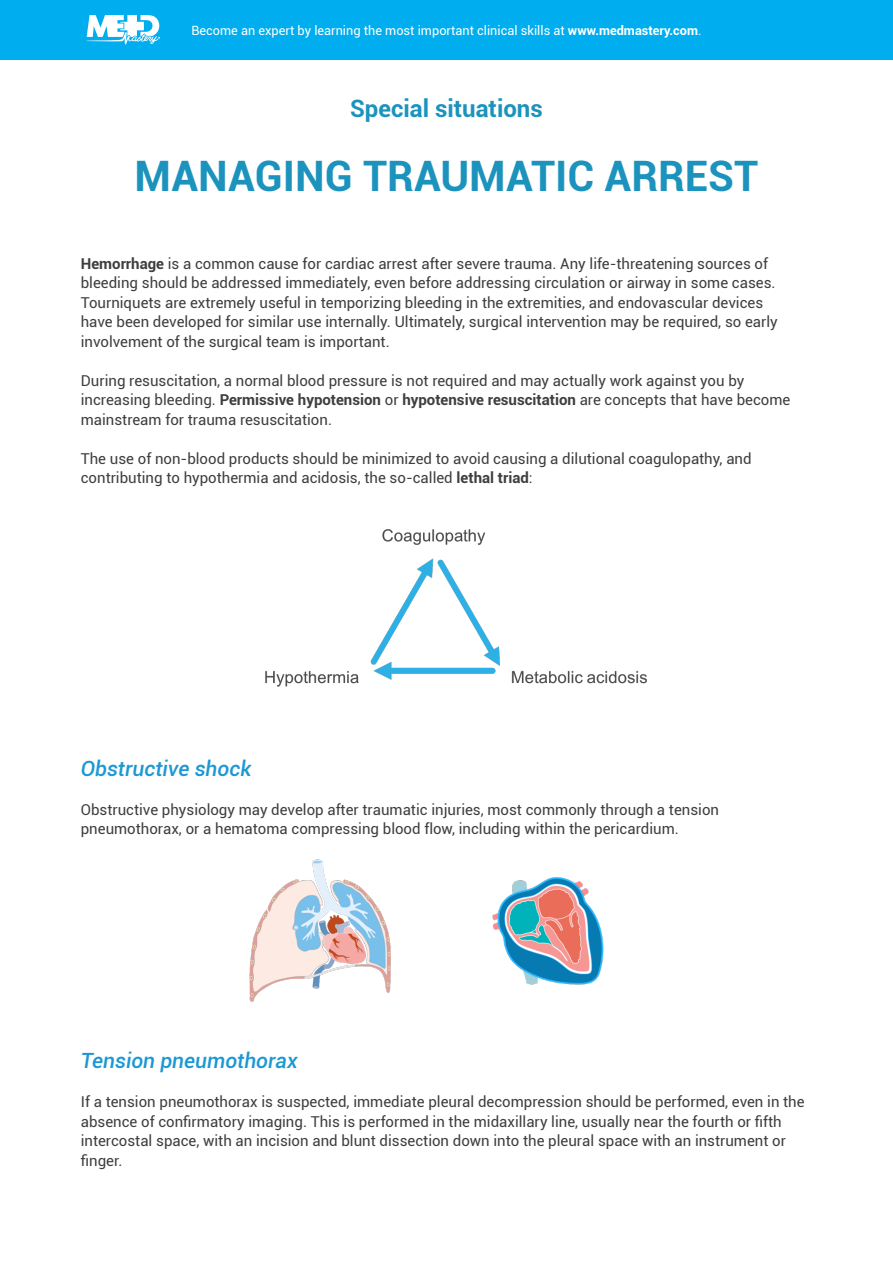
<style>
.page{position:relative;width:893px;height:1263px;background:#fff}
.page>*{position:absolute;margin:0;border:0;box-sizing:border-box;transform-origin:0 0}
.t1{font:700 42px "Roboto";color:#1c93bd}
.t2{font:700 24px "Roboto";color:#1c93bd}
.t3{font:italic 500 21px "Roboto";color:#1c98d4}
.t4{font:15px/19.5px "Roboto";color:#3e3e3f}
.t5{font:12.75px "Roboto";color:#fff}
.s1{font-weight:700}
</style>
<div class="page">
<div style="left:0;top:0;width:893px;height:60px;background:#00aeef"></div>
<svg style="left:86px;top:15px;width:74px;height:30px"></svg>
<img style="left:265px;top:529px;width:382px;height:158px">
<img style="left:249px;top:859px;width:355px;height:143px">
<p class="t5" style="left:191px;top:21px;width:512px">Become an expert by learning the most important clinical skills at <span class="s1">www.medmastery.com</span>.</p>
<h2 class="t2" style="left:350px;top:92px;width:194px">Special situations</h2>
<h1 class="t1" style="left:135px;top:146px;width:625px">MANAGING TRAUMATIC ARREST</h1>
<p class="t4" style="left:81px;top:253px;width:698px"><span class="s1">Hemorrhage</span> is a common cause for cardiac arrest after severe trauma. Any life-threatening sources of bleeding should be addressed immediately, even before addressing circulation or airway in some cases.<br>Tourniquets are extremely useful in temporizing bleeding in the extremities, and endovascular devices have been developed for similar use internally. Ultimately, surgical intervention may be required, so early involvement of the surgical team is important.</p>
<p class="t4" style="left:81px;top:370px;width:711px">During resuscitation, a normal blood pressure is not required and may actually work against you by increasing bleeding. <span class="s1">Permissive hypotension</span> or <span class="s1">hypotensive resuscitation</span> are concepts that have become mainstream for trauma resuscitation.</p>
<p class="t4" style="left:81px;top:448px;width:672px">The use of non-blood products should be minimized to avoid causing a dilutional coagulopathy, and contributing to hypothermia and acidosis, the so-called <span class="s1">lethal triad</span>:</p>
<h3 class="t3" style="left:81px;top:753px;width:172px">Obstructive shock</h3>
<p class="t4" style="left:81px;top:799px;width:640px">Obstructive physiology may develop after traumatic injuries, most commonly through a tension pneumothorax, or a hematoma compressing blood flow, including within the pericardium.</p>
<h3 class="t3" style="left:81px;top:1046px;width:218px">Tension pneumothorax</h3>
<p class="t4" style="left:81px;top:1091px;width:725px">If a tension pneumothorax is suspected, immediate pleural decompression should be performed, even in the absence of confirmatory imaging. This is performed in the midaxillary line, usually near the fourth or fifth intercostal space, with an incision and blunt dissection down into the pleural space with an instrument or finger.</p>
</div>
